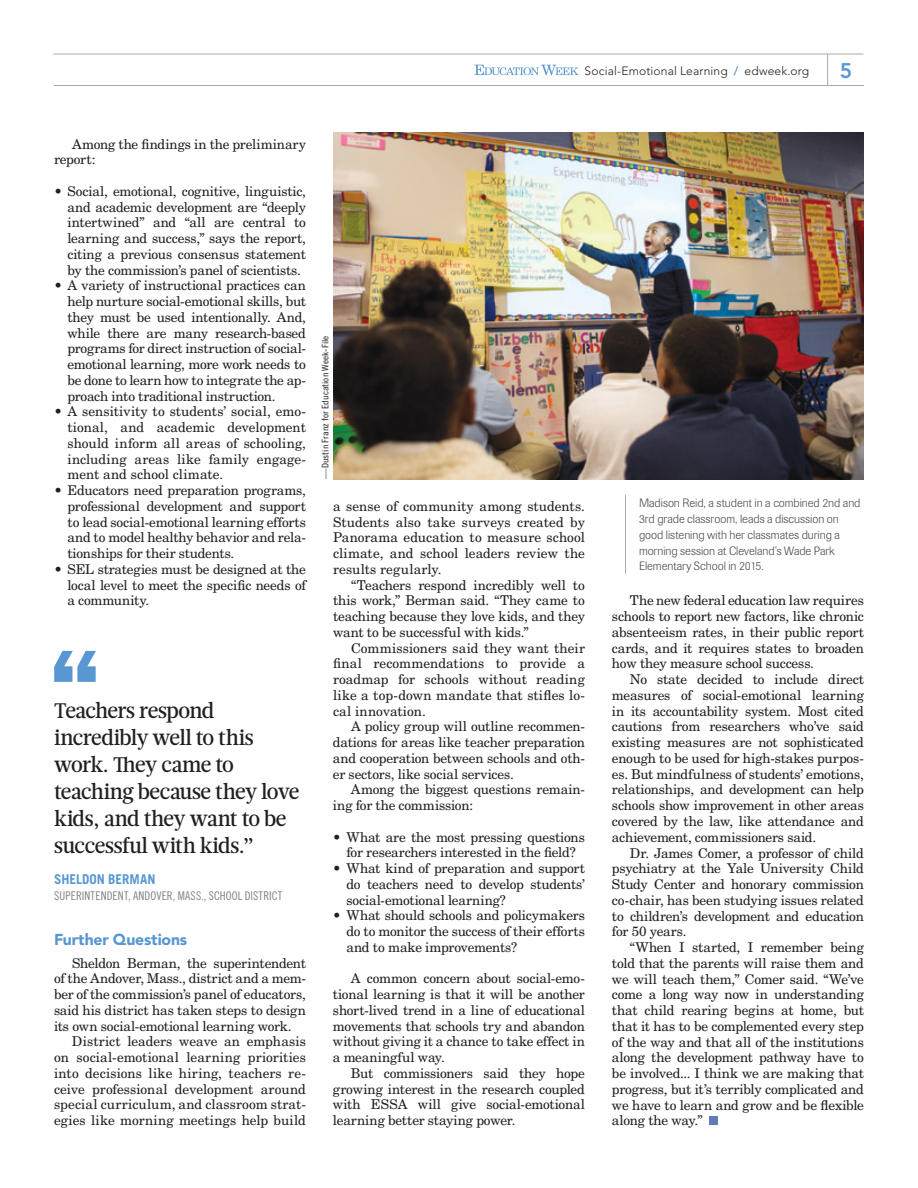
<style>
.page{position:relative;width:918px;height:1188px;background:#fff}
.page>*{position:absolute;margin:0;border:0;box-sizing:border-box;transform-origin:0 0}
.t1{font:500 21px/27px "Glosa Headline";letter-spacing:-.03em;color:#231f20}
.t2{font:800 21px "Avenir";color:#5897d1}
.t3{font:900 15.75px "Avenir";letter-spacing:-.01em;color:#5897d1}
.t4{font:13.5px/15.8px "New Century Schlbk";letter-spacing:-.01em;color:#231f20;text-align:justify}
.t5{font:700 13.5px "Trade Gothic";color:#5897d1}
.t6{font:300 12px/15.8px "Imago";letter-spacing:-.005em;color:#4b4c4d}
.t7{font:12px "Trade Gothic Cond Eighteen";letter-spacing:.01em;color:#808285}
.t8{font:300 12px "Avenir";letter-spacing:.015em;color:#231f20}
.t9{font:9px "Trade Gothic Cond Eighteen";letter-spacing:.005em;color:#231f20;scale:1.15 1}
.s1{font-weight:800;color:#5897d1}
</style>
<div class="page">
<hr style="left:53px;top:54px;width:810px;height:1px;background:#a8a9ad">
<hr style="left:54px;top:85px;width:810px;height:1px;background:#a8a9ad">
<svg style="left:474px;top:65px;width:104px;height:10px"></svg>
<hr style="left:827px;top:54px;width:1px;height:31px;background:#a8a9ad">
<div style="left:709px;top:1116px;width:9px;height:9px;background:#5d7cb9"></div>
<img style="left:333px;top:132px;width:531px;height:347px">
<hr style="left:625px;top:495px;width:1px;height:79px;background:#a8a9ad">
<svg style="left:54px;top:651px;width:42px;height:31px"></svg>
<p class="t8" style="left:584px;top:64px;width:226px">Social-Emotional Learning <span class="s1">/</span> edweek.org</p>
<h1 class="t2" style="left:840px;top:58px;width:14px">5</h1>
<p class="t4" style="left:54px;top:136px;width:254px;text-indent:18px">Among the findings in the preliminary report:</p>
<p class="t4" style="left:68px;top:183px;width:240px;text-indent:-14px">• Social, emotional, cognitive, linguistic, and academic development are “deeply intertwined” and “all are central to learning and success,” says the report, citing a previous consensus statement by the commission’s panel of scientists.</p>
<p class="t4" style="left:68px;top:278px;width:240px;text-indent:-14px">• A variety of instructional practices can help nurture social-emotional skills, but they must be used intentionally. And, while there are many research-based programs for direct instruction of social&shy;emotional learning, more work needs to be done to learn how to integrate the ap&shy;proach into traditional instruction.</p>
<p class="t4" style="left:68px;top:404px;width:240px;text-indent:-14px">• A sensitivity to students’ social, emo&shy;tional, and academic development should inform all areas of schooling, including areas like family engage&shy;ment and school climate.</p>
<p class="t4" style="left:68px;top:482px;width:240px;text-indent:-14px">• Educators need preparation programs, professional development and support to lead social-emotional learning efforts and to model healthy behavior and rela&shy;tionships for their students.</p>
<p class="t4" style="left:68px;top:561px;width:240px;text-indent:-14px">• SEL strategies must be designed at the local level to meet the specific needs of a community.</p>
<h1 class="t1" style="left:54px;top:697px;width:247px">Teachers respond incredibly well to this work. They came to teaching because they love kids, and they want to be successful with kids.”</h1>
<p class="t5" style="left:54px;top:871px;width:103px">SHELDON BERMAN</p>
<p class="t7" style="left:54px;top:889px;width:230px">SUPERINTENDENT, ANDOVER, MASS., SCHOOL DISTRICT</p>
<p class="t3" style="left:54px;top:930px;width:135px">Further Questions</p>
<p class="t4" style="left:54px;top:955px;width:254px;text-indent:18px">Sheldon Berman, the superintendent of the Andover, Mass., district and a mem&shy;ber of the commission’s panel of educators, said his district has taken steps to design its own social-emotional learning work.</p>
<p class="t4" style="left:54px;top:1034px;width:254px;text-indent:18px">District leaders weave an emphasis on social-emotional learning priorities into decisions like hiring, teachers re&shy;ceive professional development around special curriculum, and classroom strat&shy;egies like morning meetings help build</p>
<p class="t9" style="left:320px;top:479px;width:126px;rotate:-90deg">—DUSTIN FRANZ FOR EDUCATION WEEK-FILE</p>
<p class="t4" style="left:333px;top:498px;width:253px">a sense of community among students.<br>Students also take surveys created by Panorama education to measure school climate, and school leaders review the results regularly.</p>
<p class="t4" style="left:333px;top:577px;width:254px;text-indent:18px">“Teachers respond incredibly well to this work,” Berman said. “They came to teaching because they love kids, and they want to be successful with kids.”</p>
<p class="t4" style="left:333px;top:640px;width:254px;text-indent:18px">Commissioners said they want their final recommendations to provide a roadmap for schools without reading like a top-down mandate that stifles lo&shy;cal innovation.</p>
<p class="t4" style="left:333px;top:719px;width:254px;text-indent:18px">A policy group will outline recommen&shy;dations for areas like teacher preparation and cooperation between schools and oth&shy;er sectors, like social services.</p>
<p class="t4" style="left:333px;top:782px;width:254px;text-indent:18px">Among the biggest questions remain&shy;ing for the commission:</p>
<p class="t4" style="left:333px;top:829px;width:253px;text-align:center">• What are the most pressing questions for researchers interested in the field?</p>
<p class="t4" style="left:346px;top:860px;width:240px;text-indent:-14px">• What kind of preparation and support do teachers need to develop students’ social-emotional learning?</p>
<p class="t4" style="left:346px;top:908px;width:240px;text-indent:-14px">• What should schools and policymakers do to monitor the success of their efforts and to make improvements?</p>
<p class="t4" style="left:333px;top:971px;width:254px;text-indent:18px">A common concern about social-emo&shy;tional learning is that it will be another short-lived trend in a line of educational movements that schools try and abandon without giving it a chance to take effect in a meaningful way.</p>
<p class="t4" style="left:333px;top:1065px;width:253px;text-indent:18px">But commissioners said they hope growing interest in the research coupled with ESSA will give social-emotional learning better staying power.</p>
<p class="t6" style="left:639px;top:496px;width:223px">Madison Reid, a student in a combined 2nd and 3rd grade classroom, leads a discussion on good listening with her classmates during a morning session at Cleveland’s Wade Park Elementary School in 2015.</p>
<p class="t4" style="left:612px;top:593px;width:253px;text-indent:18px">The new federal education law requires schools to report new factors, like chronic absenteeism rates, in their public report cards, and it requires states to broaden how they measure school success.</p>
<p class="t4" style="left:612px;top:672px;width:254px;text-indent:18px">No state decided to include direct measures of social-emotional learning in its accountability system. Most cited cautions from researchers who’ve said existing measures are not sophisticated enough to be used for high-stakes purpos&shy;es. But mindfulness of students’ emotions, relationships, and development can help schools show improvement in other areas covered by the law, like attendance and achievement, commissioners said.</p>
<p class="t4" style="left:612px;top:845px;width:253px;text-indent:18px">Dr. James Comer, a professor of child psychiatry at the Yale University Child Study Center and honorary commission co-chair, has been studying issues related to children’s development and education for 50 years.</p>
<p class="t4" style="left:612px;top:939px;width:254px;text-indent:18px">“When I started, I remember being told that the parents will raise them and we will teach them,” Comer said. “We’ve come a long way now in understanding that child rearing begins at home, but that it has to be complemented every step of the way and that all of the institutions along the development pathway have to be involved... I think we are making that progress, but it’s terribly complicated and we have to learn and grow and be flexible along the way.”</p>
</div>
